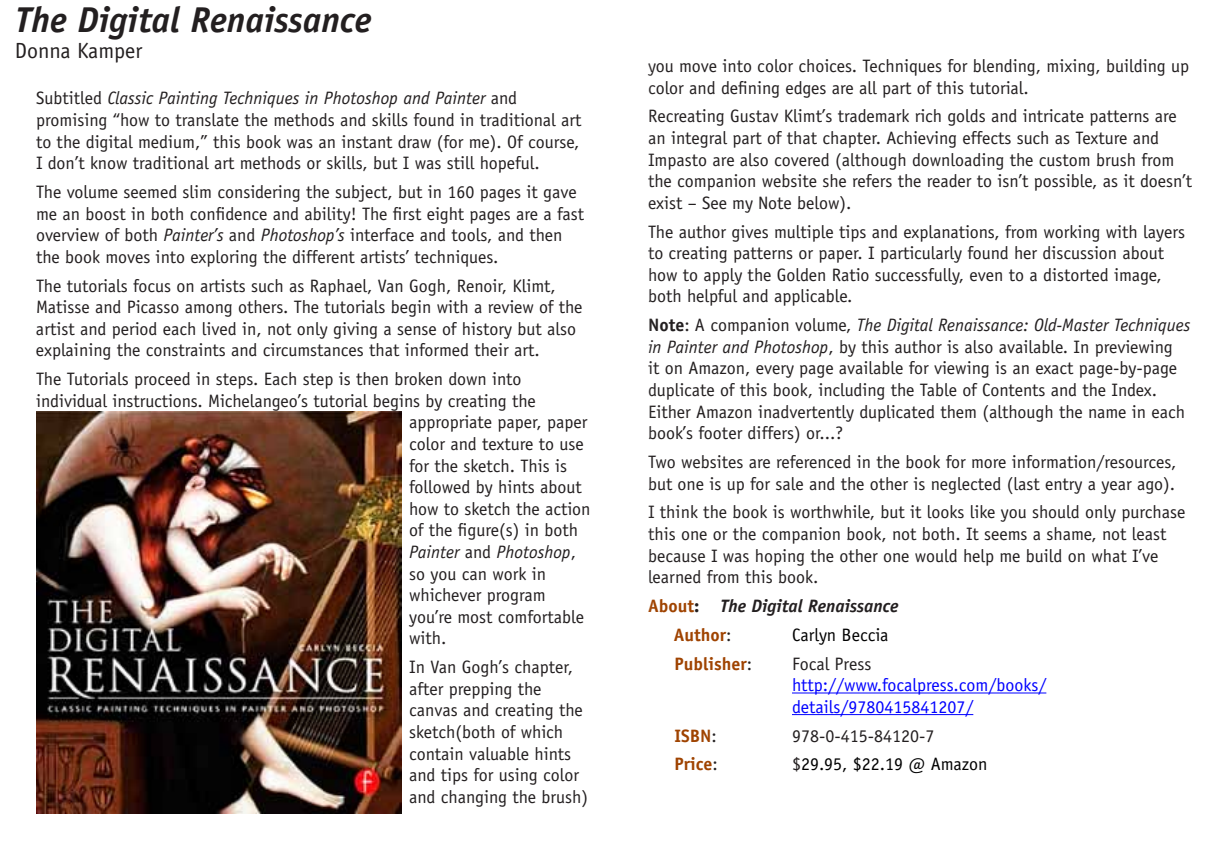
<style>
.page{position:relative;width:1224px;height:864px;background:#fff}
.page>*{position:absolute;margin:0;border:0;box-sizing:border-box;transform-origin:0 0}
.t1{font:italic 700 36px "Officina Sans";color:#231f20}
.t2{font:22px "Officina Sans";color:#231f20}
.t3{font:18px/21.6px "Officina Sans";color:#231f20}
.t4{font:18px/21.6px "Officina Sans";color:#00f}
.t5{font:italic 700 18px/28.8px "Officina Sans";color:#231f20}
.t6{font:18px "Officina Sans";color:#000}
.t7{font:700 18px "Officina Sans";color:#9f4300}
.t8{font:italic 18px "Officina Sans";color:#231f20}
.s1{font-style:italic}
.s2{font-style:normal}
.s3{font-weight:700}
.s4{font-style:normal;color:#9f4300}
.s5{font-weight:400;font-style:normal}
.s6{font-weight:400;color:#231f20}
.s7{color:#231f20}
</style>
<div class="page">
<hr style="left:792px;top:693px;width:254px;height:1px;background:#00f">
<hr style="left:792px;top:714px;width:181px;height:1px;background:#00f">
<img style="left:36px;top:412px;width:366px;height:402px">
<h1 class="t1" style="left:15px;top:-2px;width:358px">The Digital Renaissance</h1>
<p class="t2" style="left:15px;top:38px;width:129px">Donna Kamper</p>
<p class="t3" style="left:36px;top:88px;width:547px">Subtitled <span class="s1">Classic Painting Techniques in Photoshop and Painter</span> and promising “how to translate the methods and skills found in traditional art to the digital medium,” this book was an instant draw (for me) . Of course, I don’t know traditional art methods or skills, but I was still hopeful .</p>
<p class="t3" style="left:36px;top:181px;width:550px">The volume seemed slim considering the subject, but in 160 pages it gave me an boost in both confidence and ability! The first eight pages are a fast overview of both <span class="s1">Painter’s</span> and <span class="s1">Photoshop’s</span> interface and tools, and then the book moves into exploring the different artists’ techniques .</p>
<p class="t3" style="left:36px;top:296px;width:548px">Matisse and Picasso among others . The tutorials begin with a review of the artist and period each lived in, not only giving a sense of history but also explaining the constraints and circumstances that informed their art .</p>
<p class="t3" style="left:36px;top:368px;width:487px">The Tutorials proceed in steps . Each step is then broken down into</p>
<p class="t3" style="left:36px;top:390px;width:501px">individual instructions . Michelangeo’s tutorial begins by creating the</p>
<p class="t3" style="left:409px;top:412px;width:180px">appropriate paper, paper</p>
<p class="t3" style="left:409px;top:433px;width:176px">color and texture to use</p>
<p class="t3" style="left:409px;top:455px;width:160px">for the sketch . This is</p>
<p class="t3" style="left:409px;top:476px;width:174px">followed by hints about</p>
<p class="t3" style="left:409px;top:498px;width:183px">how to sketch the action</p>
<p class="t3" style="left:409px;top:520px;width:171px">of the figure(s) in both</p>
<p class="t8" style="left:409px;top:542px;width:168px">Painter <span class="s2">and</span> Photoshop<span class="s2">,</span></p>
<p class="t3" style="left:409px;top:563px;width:138px">so you can work in</p>
<p class="t3" style="left:409px;top:584px;width:138px">whichever program</p>
<p class="t3" style="left:409px;top:606px;width:177px">you’re most comfortable</p>
<p class="t3" style="left:409px;top:628px;width:39px">with .</p>
<p class="t3" style="left:409px;top:656px;width:181px">In Van Gogh’s chapter, after prepping the canvas and creating the sketch(both of which contain valuable hints and tips for using color and changing the brush)</p>
<p class="t3" style="left:36px;top:275px;width:521px">The tutorials focus on artists such as Raphael, Van Gogh, Renoir, Klimt,</p>
<p class="t3" style="left:648px;top:55px;width:543px">you move into color choices. Techniques for blending, mixing, building up color and defining edges are all part of this tutorial.</p>
<p class="t3" style="left:648px;top:106px;width:546px">Recreating Gustav Klimt’s trademark rich golds and intricate patterns are an integral part of that chapter. Achieving effects such as Texture and Impasto are also covered (although downloading the custom brush from the companion website she refers the reader to isn’t possible, as it doesn’t exist – See my Note below).</p>
<p class="t3" style="left:648px;top:221px;width:539px">The author gives multiple tips and explanations, from working with layers to creating patterns or paper. I particularly found her discussion about how to apply the Golden Ratio successfully, even to a distorted image, both helpful and applicable.</p>
<p class="t3" style="left:648px;top:314px;width:544px"><span class="s3">Note</span>: A companion volume, <span class="s1">The Digital Renaissance: Old-Master Techniques in Painter and Photoshop</span>, by this author is also available. In previewing<br>it on Amazon, every page available for viewing is an exact page-by-page duplicate of this book, including the Table of Contents and the Index.<br>Either Amazon inadvertently duplicated them (although the name in each book’s footer differs) or...?</p>
<p class="t3" style="left:648px;top:451px;width:530px">Two websites are referenced in the book for more information/resources, but one is up for sale and the other is neglected (last entry a year ago).</p>
<p class="t3" style="left:648px;top:502px;width:539px">I think the book is worthwhile, but it looks like you should only purchase this one or the companion book, not both. It seems a shame, not least because I was hoping the other one would help me build on what I’ve learned from this book.</p>
<p class="t5" style="left:674px;top:591px;width:226px;text-indent:-26px"><span class="s4">About</span><span class="s2">:</span> The Digital Renaissance<br><span class="s4">Author</span><span class="s5">:</span></p>
<p class="t6" style="left:792px;top:624px;width:98px">Carlyn Beccia</p>
<p class="t7" style="left:674px;top:652px;width:79px">Publisher<span class="s6">:</span></p>
<p class="t3" style="left:792px;top:653px;width:81px">Focal Press</p>
<p class="t4" style="left:792px;top:674px;width:256px">http://www.focalpress.com/books/ details/9780415841207/</p>
<p class="t7" style="left:674px;top:724px;width:44px">ISBN<span class="s6">:</span></p>
<p class="t3" style="left:792px;top:725px;width:144px">978-0-415-84120-7</p>
<p class="t7" style="left:674px;top:753px;width:45px">Price<span class="s6">:</span></p>
<p class="t6" style="left:792px;top:754px;width:197px"><span class="s7">$</span>29.95, $22.19 @ Amazon</p>
</div>
